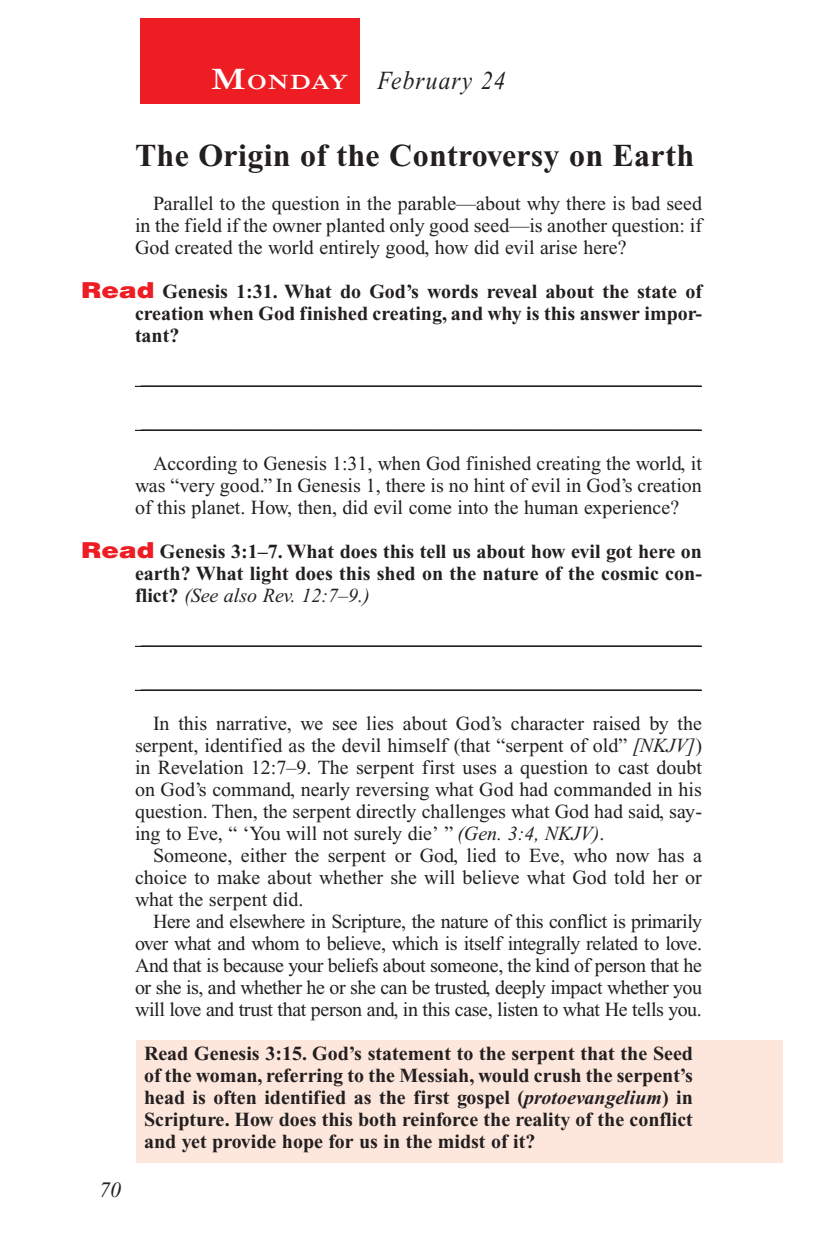
<style>
.page{position:relative;width:819px;height:1260px;background:#fff}
.page>*{position:absolute;margin:0;border:0;box-sizing:border-box;transform-origin:0 0}
.Head{font:700 32px "Times New Roman PS Std";letter-spacing:.01em;color:#231f20}
.Lesson_Dates{font:italic 26px "Times New Roman PS Std";letter-spacing:.05em;color:#231f20;scale:.9 1}
.t1{font:italic 22px "Times New Roman PS Std";color:#231f20}
.Daily_Header{font:600 21px "Times NRMT Std";letter-spacing:.045em;color:#fff;scale:1.1 1}
.Body{font:20px/22px "Times New Roman PS Std";color:#231f20;text-align:justify}
.x-screened_box-text{font:700 20px/22px "Times New Roman PS Std";color:#231f20;text-align:justify}
.Question{font:700 20px/22px "Times New Roman PS Std";color:#231f20;text-align:justify}
.Blank_Lines{font:20px "Times New Roman PS Std";color:#231f20}
.s1{font-size:30px}
.s2{font-family:"Helvetica LT Std";font-weight:900;font-size:22px;color:#ee1d23}
.s3{font-weight:400;font-style:italic}
.s4{font-style:italic}
</style>
<div class="page">
<div style="left:140px;top:18px;width:220px;height:86px;background:#ee1d23"></div>
<div style="left:137px;top:1040px;width:646px;height:123px;background:#fde7dc"></div>
<hr style="left:135px;top:386px;width:567px;height:1px;background:#231f20">
<hr style="left:135px;top:430px;width:567px;height:1px;background:#231f20">
<hr style="left:135px;top:646px;width:567px;height:1px;background:#231f20">
<hr style="left:135px;top:690px;width:567px;height:1px;background:#231f20">
<p class="Daily_Header" style="left:211px;top:70px;width:127px"><span class="s1">M</span>ONDAY</p>
<p class="Lesson_Dates" style="left:378px;top:66px;width:144px">February 24</p>
<p class="Head" style="left:135px;top:138px;width:561px">The Origin of the Controversy on Earth</p>
<p class="Body" style="left:135px;top:193px;width:569px;text-indent:18px">Parallel to the question in the parable—about why there is bad seed in the field if the owner planted only good seed—is another question: if God created the world entirely good, how did evil arise here?</p>
<p class="Question" style="left:135px;top:281px;width:569px;text-indent:-54px"><span class="s2">Read</span> Genesis 1:31. What do God’s words reveal about the state of creation when God finished creating, and why is this answer impor&shy;tant?</p>
<p class="Blank_Lines" style="left:141px;top:367px;width:561px">________________________________________________________</p>
<p class="Blank_Lines" style="left:141px;top:411px;width:561px">________________________________________________________</p>
<p class="Body" style="left:135px;top:453px;width:569px;text-indent:18px">According to Genesis 1:31, when God finished creating the world, it was “very good.” In Genesis 1, there is no hint of evil in God’s creation of this planet. How, then, did evil come into the human experience?</p>
<p class="Question" style="left:135px;top:541px;width:569px;text-indent:-54px"><span class="s2">Read</span> Genesis 3:1–7. What does this tell us about how evil got here on earth? What light does this shed on the nature of the cosmic con&shy;flict? <span class="s3">(See also Rev. 12:7–9.)</span></p>
<p class="Blank_Lines" style="left:141px;top:627px;width:561px">________________________________________________________</p>
<p class="t1" style="left:99px;top:1178px;width:23px">70</p>
<p class="Blank_Lines" style="left:141px;top:671px;width:561px">________________________________________________________</p>
<p class="Body" style="left:135px;top:713px;width:569px;text-indent:18px">In this narrative, we see lies about God’s character raised by the serpent, identified as the devil himself (that “serpent of old” <span class="s4">[NKJV]</span>) in Revelation 12:7–9. The serpent first uses a question to cast doubt on God’s command, nearly reversing what God had commanded in his question. Then, the serpent directly challenges what God had said, say&shy;ing to Eve, “ ‘You will not surely die’ ” <span class="s4">(Gen. 3:4, NKJV)</span>.</p>
<p class="Body" style="left:135px;top:845px;width:569px;text-indent:18px">Someone, either the serpent or God, lied to Eve, who now has a choice to make about whether she will believe what God told her or what the serpent did.</p>
<p class="Body" style="left:135px;top:911px;width:569px;text-indent:18px">Here and elsewhere in Scripture, the nature of this conflict is primarily over what and whom to believe, which is itself integrally related to love.<br>And that is because your beliefs about someone, the kind of person that he or she is, and whether he or she can be trusted, deeply impact whether you will love and trust that person and, in this case, listen to what He tells you.</p>
<p class="x-screened_box-text" style="left:144px;top:1043px;width:551px">Read Genesis 3:15. God’s statement to the serpent that the Seed of the woman, referring to the Messiah, would crush the serpent’s head is often identified as the first gospel (<span class="s4">protoevangelium</span>) in Scripture. How does this both reinforce the reality of the conflict and yet provide hope for us in the midst of it?</p>
</div>
